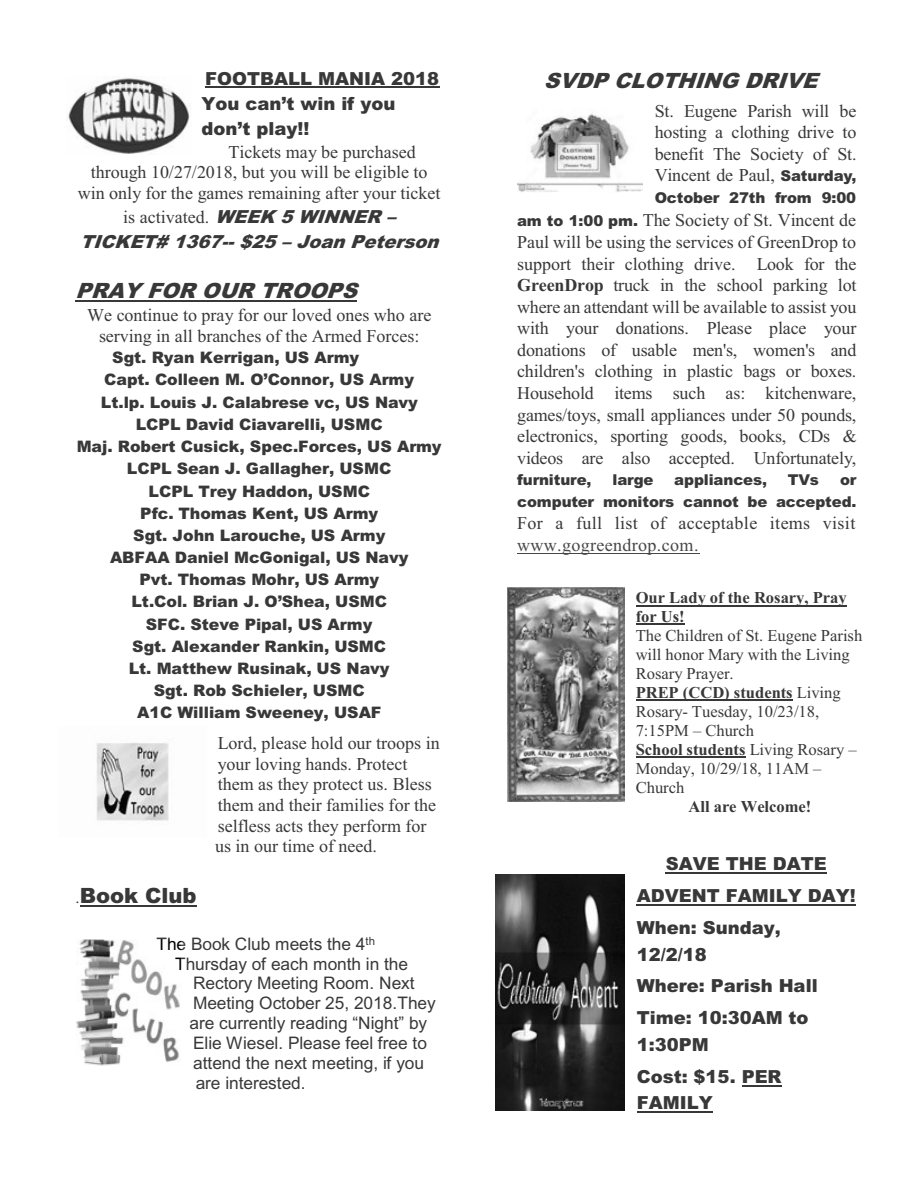
<style>
.page{position:relative;width:918px;height:1188px;background:#fff}
.page>*{position:absolute;margin:0;border:0;box-sizing:border-box;transform-origin:0 0}
.t1{font:italic 900 21px "Arial";color:#383838}
.t2{font:900 21px "Arial";color:#383838}
.t3{font:18px/21.6px "Times New Roman";color:#383838;text-align:justify}
.t4{font:900 18px/31.8px "Arial";color:#383838}
.t5{font:18px "Times New Roman";letter-spacing:.02em;color:#383838}
.t6{font:italic 900 18px "Arial";color:#383838}
.t7{font:18px "Times New Roman";letter-spacing:.02em;color:#474747}
.t8{font:17.25px "Arial";letter-spacing:-.005em;color:#383838}
.t9{font:16.5px/18.9px "Times New Roman";color:#383838}
.t10{font:700 16.5px/18.9px "Times New Roman";color:#383838}
.t11{font:900 15.9px "Arial";color:#383838}
.t12{font:900 15px/22.2px "Arial";letter-spacing:-.005em;color:#383838;text-align:right}
.s1{font-family:"Arial";font-weight:900;font-style:italic}
.s2{font-family:"Times New Roman";font-weight:400;font-size:16.5px}
.s3{color:#000}
.s4{font-family:"Arial";font-weight:900;font-size:15px}
.s5{font-weight:700}
</style>
<div class="page">
<hr style="left:205px;top:87px;width:234px;height:1px;background:#383838">
<hr style="left:76px;top:301px;width:281px;height:1px;background:#383838">
<hr style="left:80px;top:905px;width:116px;height:2px;background:#383838">
<hr style="left:517px;top:553px;width:182px;height:1px;background:#474747">
<hr style="left:636px;top:605px;width:211px;height:1px;background:#383838">
<hr style="left:636px;top:624px;width:49px;height:1px;background:#383838">
<hr style="left:636px;top:700px;width:157px;height:1px;background:#383838">
<hr style="left:636px;top:756px;width:110px;height:2px;background:#383838">
<hr style="left:666px;top:873px;width:161px;height:1px;background:#383838">
<hr style="left:637px;top:904px;width:219px;height:2px;background:#383838">
<hr style="left:742px;top:1085px;width:40px;height:1px;background:#383838">
<hr style="left:637px;top:1112px;width:76px;height:1px;background:#383838">
<img style="left:96px;top:743px;width:73px;height:78px">
<img style="left:76px;top:939px;width:104px;height:127px">
<img style="left:157px;top:939px;width:23px;height:11px">
<img style="left:176px;top:957px;width:4px;height:16px">
<img style="left:518px;top:114px;width:124px;height:78px">
<img style="left:67px;top:76px;width:124px;height:78px">
<img style="left:507px;top:587px;width:117px;height:214px">
<img style="left:495px;top:874px;width:129px;height:236px">
<p class="t4" style="left:201px;top:67px;width:239px;line-height:25.3px">FOOTBALL MANIA 2018<br>You can’t win if you don’t play!!</p>
<p class="t3" style="left:228px;top:143px;width:189px">Tickets may be purchased</p>
<p class="t3" style="left:91px;top:163px;width:338px">through 10/27/2018, but you will be eligible to</p>
<p class="t3" style="left:78px;top:184px;width:364px">win only for the games remaining after your ticket</p>
<p class="t3" style="left:123px;top:208px;width:279px">is activated. <span class="s1">WEEK 5 WINNER –</span></p>
<p class="t6" style="left:80px;top:235px;width:365px">TICKET# 1367--$25 –Joan Peterson</p>
<p class="t1" style="left:76px;top:283px;width:289px">PRAY FOR OUR TROOPS</p>
<p class="t3" style="left:87px;top:306px;width:346px;line-height:20.7px;text-align:center">We continue to pray for our loved ones who are serving in all branches of the Armed Forces:</p>
<p class="t11" style="left:112px;top:352px;width:249px">Sgt. Ryan Kerrigan, US Army</p>
<p class="t11" style="left:104px;top:374px;width:311px">Capt. Colleen M. O’Connor, US Army</p>
<p class="t11" style="left:101px;top:396px;width:318px">Lt.lp. Louis J. Calabrese vc, US Navy</p>
<p class="t11" style="left:136px;top:418px;width:248px">LCPL David Ciavarelli, USMC</p>
<p class="t11" style="left:77px;top:441px;width:366px">Maj. Robert Cusick, Spec.Forces, US Army</p>
<p class="t11" style="left:127px;top:463px;width:266px">LCPL Sean J. Gallagher, USMC</p>
<p class="t11" style="left:149px;top:485px;width:223px">LCPL Trey Haddon, USMC</p>
<p class="t11" style="left:140px;top:507px;width:239px">Pfc. Thomas Kent, US Army</p>
<p class="t11" style="left:133px;top:529px;width:254px">Sgt. John Larouche, US Army</p>
<p class="t11" style="left:110px;top:552px;width:300px">ABFAA Daniel McGonigal, US Navy</p>
<p class="t11" style="left:139px;top:574px;width:241px">Pvt. Thomas Mohr, US Army</p>
<p class="t11" style="left:131px;top:596px;width:257px">Lt.Col. Brian J. O’Shea, USMC</p>
<p class="t11" style="left:146px;top:618px;width:228px">SFC. Steve Pipal, US Army</p>
<p class="t11" style="left:132px;top:641px;width:255px">Sgt. Alexander Rankin, USMC</p>
<p class="t11" style="left:129px;top:663px;width:262px">Lt. Matthew Rusinak, US Navy</p>
<p class="t11" style="left:154px;top:685px;width:212px">Sgt. Rob Schieler, USMC</p>
<p class="t11" style="left:137px;top:707px;width:246px">A1C William Sweeney, USAF</p>
<p class="t3" style="left:215px;top:734px;width:226px;line-height:20.7px;text-align:left">Lord, please hold our troops in your loving hands. Protect them as they protect us. Bless them and their families for the selfless acts they perform for us in our time of need.</p>
<p class="t2" style="left:76px;top:888px;width:122px"><span class="s2">.</span>Book Club</p>
<p class="t8" style="left:156px;top:937px;width:220px"><span class="s3">The</span> Book Club meets the 4<sup>th</sup></p>
<p class="t8" style="left:175px;top:957px;width:234px"><span class="s3">T</span>hursday of each month in the</p>
<p class="t8" style="left:193px;top:977px;width:223px">Rectory Meeting Room. Next</p>
<p class="t8" style="left:193px;top:997px;width:244px">Meeting October 25, 2018.They</p>
<p class="t8" style="left:190px;top:1017px;width:239px">are currently reading “Night” by</p>
<p class="t8" style="left:193px;top:1037px;width:235px">Elie Wiesel. Please feel free to</p>
<p class="t8" style="left:193px;top:1056px;width:232px">attend the next meeting, if you</p>
<p class="t8" style="left:196px;top:1076px;width:111px">are interested.</p>
<p class="t1" style="left:544px;top:73px;width:281px">SVDP CLOTHING DRIVE</p>
<p class="t3" style="left:655px;top:102px;width:203px">St. Eugene Parish will be hosting a clothing drive to benefit The Society of St.<br>Vincent de Paul, <span class="s4">Saturday,</span></p>
<p class="t12" style="left:655px;top:189px;width:203px">October 27th from 9:00</p>
<p class="t3" style="left:517px;top:211px;width:341px"><span class="s4">am to 1:00 pm.</span> The Society of St. Vincent de Paul will be using the services of GreenDrop to support their clothing drive. Look for the <span class="s5">GreenDrop</span> truck in the school parking lot where an attendant will be available to assist you with your donations. Please place your donations of usable men's, women's and children's clothing in plastic bags or boxes.<br>Household items such as: kitchenware, games/toys, small appliances under 50 pounds, electronics, sporting goods, books, CDs &amp; videos are also accepted. Unfortunately,</p>
<p class="t12" style="left:517px;top:470px;width:76px">furniture,</p>
<p class="t12" style="left:613px;top:470px;width:42px">large</p>
<p class="t12" style="left:674px;top:470px;width:94px">appliances,</p>
<p class="t12" style="left:788px;top:470px;width:33px">TVs</p>
<p class="t12" style="left:517px;top:470px;width:341px">or<br>computer monitors cannot be accepted.</p>
<p class="t5" style="left:517px;top:517px;width:340px">For a full list of acceptable items visit</p>
<p class="t7" style="left:517px;top:538px;width:183px">www.gogreendrop.com.</p>
<p class="t10" style="left:636px;top:590px;width:213px">Our Lady of the Rosary, Pray for Us!</p>
<p class="t9" style="left:636px;top:627px;width:228px">The Children of St. Eugene Parish will honor Mary with the Living<br>Rosary Prayer.<br><span class="s5">PREP (CCD) students</span> Living<br>Rosary- Tuesday, 10/23/18,<br>7:15PM – Church<br><span class="s5">School students</span> Living Rosary –<br>Monday, 10/29/18, 11AM –<br>Church</p>
<p class="t10" style="left:688px;top:799px;width:124px">All are Welcome!</p>
<p class="t4" style="left:637px;top:850px;width:221px;text-indent:29px">SAVE THE DATE<br>ADVENT FAMILY DAY!<br>When: Sunday,</p>
<p class="t4" style="left:637px;top:940px;width:182px">12/2/18<br>Where: Parish Hall<br>Time: 10:30AM to</p>
<p class="t4" style="left:637px;top:1030px;width:146px">1:30PM<br>Cost: $15. PER</p>
<p class="t4" style="left:637px;top:1089px;width:77px">FAMILY</p>
</div>
